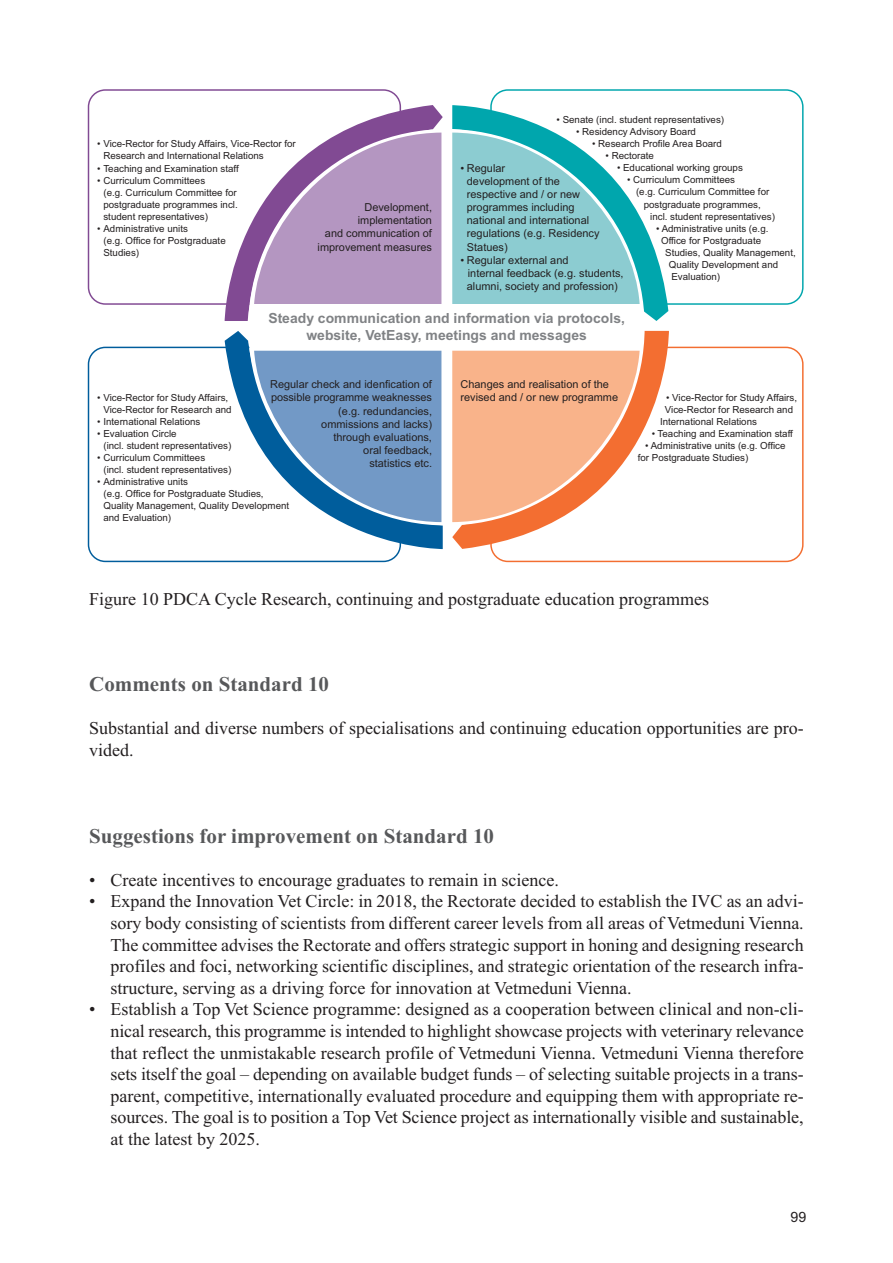
<style>
.page{position:relative;width:893px;height:1263px;background:#fff}
.page>*{position:absolute;margin:0;border:0;box-sizing:border-box;transform-origin:0 0}
.t1{font:700 21px "Times New Roman";color:#57585a}
.t2{font:18px/21.6px "Times New Roman";color:#231f20;text-align:justify}
.t3{font:14.25px "Arial";color:#231f20}
.t4{font:700 13.95px/16.8px "Arial";color:#808285;text-align:center}
.t5{font:10.95px/13.2px "Arial";color:#231f20}
.t6{font:9.75px/12px "Arial";color:#231f20}
</style>
<div class="page">
<svg style="left:452px;top:331px;width:217px;height:218px"></svg>
<svg style="left:452px;top:105px;width:216px;height:216px"></svg>
<svg style="left:225px;top:331px;width:218px;height:218px"></svg>
<svg style="left:225px;top:105px;width:218px;height:216px"></svg>
<div style="left:248px;top:129px;width:397px;height:396px;background:#fff;border-radius:50%"></div>
<svg style="left:452px;top:133px;width:188px;height:171px;background:#87ccd1"></svg>
<svg style="left:254px;top:133px;width:187px;height:171px;background:#b699c2"></svg>
<svg style="left:452px;top:351px;width:188px;height:171px;background:#f8b38c"></svg>
<svg style="left:254px;top:351px;width:187px;height:171px;background:#749dc7"></svg>
<p class="t6" style="left:103px;top:139px;width:194px;text-indent:-6px">• Vice-Rector for Study Affairs, Vice-Rector for<br>Research and International Relations</p>
<p class="t6" style="left:97px;top:163px;width:143px">• Teaching and Examination staff</p>
<p class="t6" style="left:103px;top:175px;width:136px;text-indent:-6px">• Curriculum Committees<br>(e.g. Curriculum Committee for postgraduate programmes incl. student representatives)</p>
<p class="t6" style="left:103px;top:223px;width:124px;text-indent:-6px">• Administrative units<br>(e.g. Office for Postgraduate<br>Studies)</p>
<p class="t5" style="left:318px;top:202px;width:116px;text-align:right">Development, implementation<br>and communication of improvement measures</p>
<p class="t6" style="left:556px;top:115px;width:169px">• Senate (incl. student representatives)</p>
<p class="t6" style="left:576px;top:127px;width:121px">• Residency Advisory Board</p>
<p class="t6" style="left:592px;top:139px;width:131px">• Research Profile Area Board</p>
<p class="t6" style="left:606px;top:151px;width:50px">• Rectorate</p>
<p class="t6" style="left:617px;top:163px;width:127px">• Educational working groups</p>
<p class="t6" style="left:627px;top:175px;width:109px">• Curriculum Committees</p>
<p class="t6" style="left:636px;top:187px;width:135px">(e.g. Curriculum Committee for</p>
<p class="t6" style="left:644px;top:199px;width:119px">postgraduate programmes,</p>
<p class="t6" style="left:650px;top:211px;width:126px">incl. student representatives)</p>
<p class="t6" style="left:656px;top:223px;width:114px">• Administrative units (e.g.</p>
<p class="t6" style="left:661px;top:235px;width:102px">Office for Postgraduate</p>
<p class="t6" style="left:665px;top:247px;width:132px">Studies, Quality Management,</p>
<p class="t6" style="left:669px;top:259px;width:111px">Quality Development and</p>
<p class="t6" style="left:671px;top:271px;width:50px">Evaluation)</p>
<p class="t5" style="left:467px;top:162px;width:134px;text-indent:-6px">• Regular<br>development of the respective and / or new programmes including national and international regulations (e.g. Residency<br>Statues)</p>
<p class="t5" style="left:467px;top:254px;width:158px;text-indent:-6px">• Regular external and<br>internal feedback (e.g. students, alumni, society and profession)</p>
<p class="t4" style="left:268px;top:311px;width:358px">Steady communication and information via protocols, website, VetEasy, meetings and messages</p>
<p class="t5" style="left:270px;top:379px;width:163px;text-align:right">Regular check and idenfication of possible programme weaknesses (e.g. redundancies,<br>ommissions and lacks)<br>through evaluations,<br>oral feedback,<br>statistics etc.</p>
<p class="t5" style="left:460px;top:379px;width:159px">Changes and realisation of the revised and / or new programme</p>
<p class="t6" style="left:103px;top:392px;width:130px;text-indent:-6px">• Vice-Rector for Study Affairs,<br>Vice-Rector for Research and</p>
<p class="t6" style="left:97px;top:416px;width:105px">• International Relations</p>
<p class="t6" style="left:103px;top:428px;width:129px;text-indent:-6px">• Evaluation Circle<br>(incl. student representatives)</p>
<p class="t6" style="left:103px;top:452px;width:129px;text-indent:-6px">• Curriculum Committees<br>(incl. student representatives)</p>
<p class="t6" style="left:103px;top:476px;width:187px;text-indent:-6px">• Administrative units<br>(e.g. Office for Postgraduate Studies,<br>Quality Management, Quality Development and Evaluation)</p>
<p class="t6" style="left:666px;top:392px;width:132px">• Vice-Rector for Study Affairs,</p>
<p class="t6" style="left:665px;top:404px;width:130px">Vice-Rector for Research and</p>
<p class="t6" style="left:660px;top:416px;width:99px">International Relations</p>
<p class="t6" style="left:652px;top:428px;width:143px">• Teaching and Examination staff</p>
<p class="t6" style="left:638px;top:440px;width:149px;text-indent:7px">• Administrative units (e.g. Office for Postgraduate Studies)</p>
<p class="t2" style="left:89px;top:590px;width:621px">Figure 10 PDCA Cycle Research, continuing and postgraduate education programmes</p>
<p class="t1" style="left:89px;top:677px;width:241px">Comments on Standard 10</p>
<p class="t2" style="left:89px;top:719px;width:716px">Substantial and diverse numbers of specialisations and continuing education opportunities are pro&shy;vided.</p>
<p class="t1" style="left:89px;top:829px;width:406px">Suggestions for improvement on Standard 10</p>
<p class="t2" style="left:89px;top:870px;width:471px">• Create incentives to encourage graduates to remain in science.</p>
<p class="t2" style="left:111px;top:892px;width:695px;text-indent:-21px">• Expand the Innovation Vet Circle: in 2018, the Rectorate decided to establish the IVC as an advi&shy;sory body consisting of scientists from different career levels from all areas of Vetmeduni Vienna.<br>The committee advises the Rectorate and offers strategic support in honing and designing research profiles and foci, networking scientific disciplines, and strategic orientation of the research infra&shy;structure, serving as a driving force for innovation at Vetmeduni Vienna.</p>
<p class="t2" style="left:111px;top:1000px;width:695px;text-indent:-21px">• Establish a Top Vet Science programme: designed as a cooperation between clinical and non-cli&shy;nical research, this programme is intended to highlight showcase projects with veterinary relevance that reflect the unmistakable research profile of Vetmeduni Vienna. Vetmeduni Vienna therefore sets itself the goal – depending on available budget funds – of selecting suitable projects in a trans&shy;parent, competitive, internationally evaluated procedure and equipping them with appropriate re&shy;sources. The goal is to position a Top Vet Science project as internationally visible and sustainable, at the latest by 2025.</p>
<p class="t3" style="left:790px;top:1212px;width:17px">99</p>
</div>
